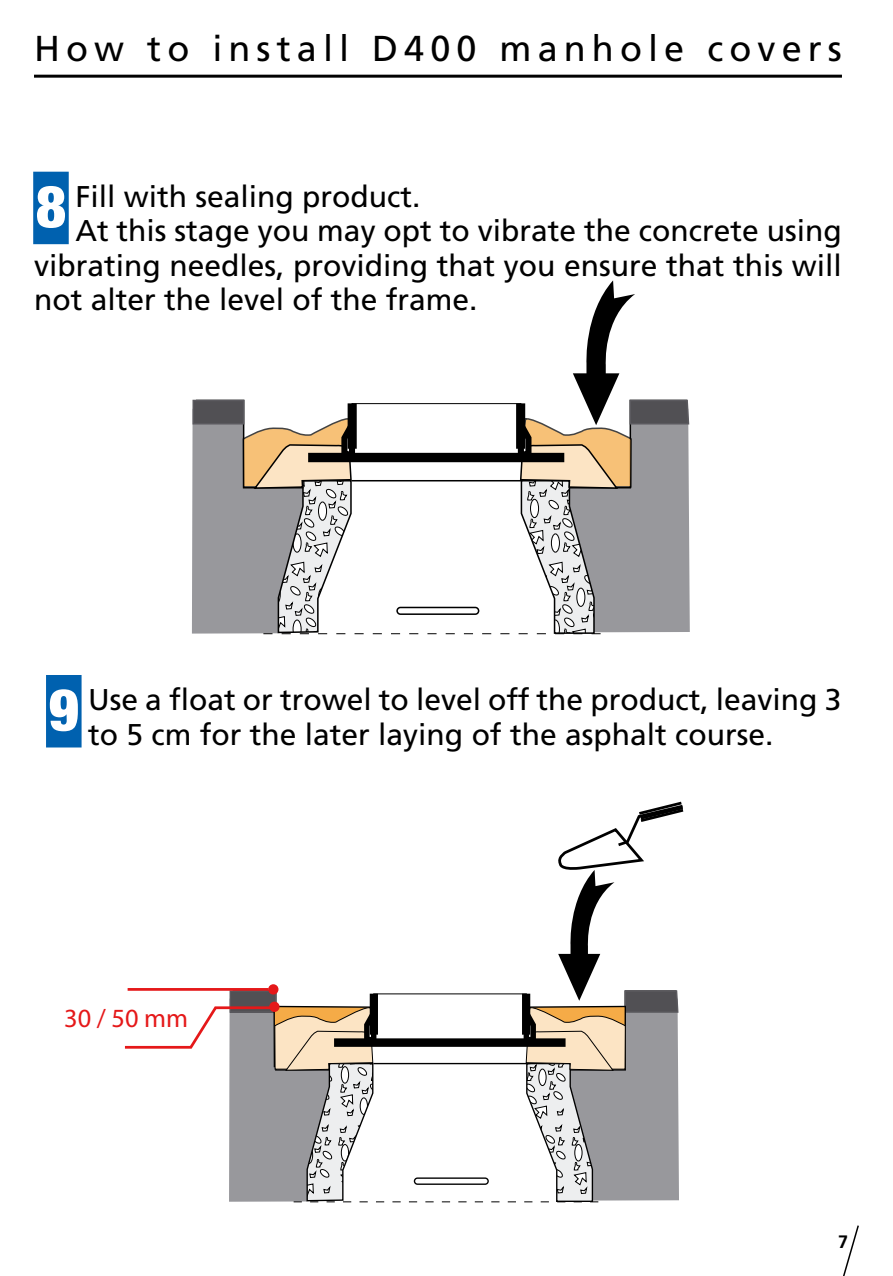
<style>
.page{position:relative;width:893px;height:1276px;background:#fff}
.page>*{position:absolute;margin:0;border:0;box-sizing:border-box;transform-origin:0 0}
.t1{font:72.6px "Cor";color:#0061af}
.t2{font:36px "Frutiger LT Std";letter-spacing:.17em;color:#000}
.t3{font:30px/34.5px "Frutiger LT Std";color:#000}
.t4{font:26.4px "Myriad Pro";color:#e51819}
.t5{font:700 18px "Frutiger LT Std";color:#000}
</style>
<div class="page">
<svg style="left:843px;top:1225px;width:16px;height:51px"></svg>
<hr style="left:34px;top:75px;width:808px;height:3px;background:#000">
<div style="left:192px;top:400px;width:52px;height:24px;border:2px solid #5b5a5f"></div>
<svg style="left:194px;top:280px;width:496px;height:354px"></svg>
<svg style="left:125px;top:801px;width:559px;height:402px"></svg>
<div style="left:269px;top:1001px;width:11px;height:11px;background:#e51819;border-radius:50%"></div>
<p class="t2" style="left:34px;top:27px;width:809px">How to install D400 manhole covers</p>
<h1 class="t1" style="left:34px;top:159px;width:36px">8</h1>
<p class="t3" style="left:75px;top:179px;width:347px">Fill with sealing product.</p>
<p class="t3" style="left:75px;top:214px;width:768px">At this stage you may opt to vibrate the concrete using</p>
<p class="t3" style="left:34px;top:248px;width:809px">vibrating needles, providing that you ensure that this will</p>
<p class="t3" style="left:34px;top:283px;width:445px">not alter the level of the frame.</p>
<h1 class="t1" style="left:47px;top:662px;width:36px">9</h1>
<p class="t3" style="left:88px;top:682px;width:755px">Use a float or trowel to level off the product, leaving 3 to 5 cm for the later laying of the asphalt course.</p>
<p class="t4" style="left:64px;top:1001px;width:125px">30 / 50 mm</p>
<p class="t5" style="left:838px;top:1230px;width:12px">7</p>
</div>
